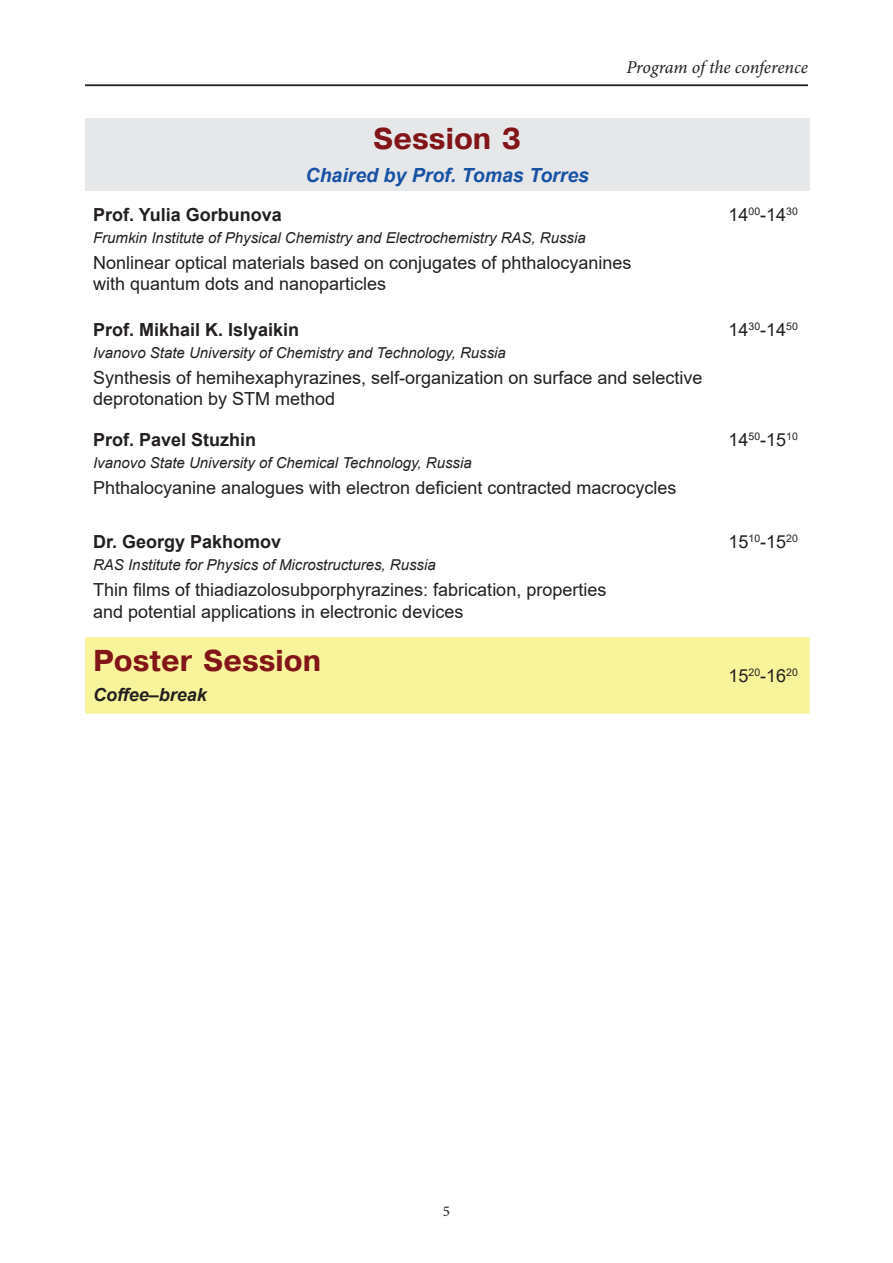
<style>
.page{position:relative;width:893px;height:1263px;background:#fff}
.page>*{position:absolute;margin:0;border:0;box-sizing:border-box;transform-origin:0 0}
.t1{font:30px "Pragmatica Bold Cyrillic";color:#811518}
.t2{font:italic 700 19.5px "Arial";color:#1752a4}
.t3{font:18px/21.6px "Arial";color:#231f20}
.t4{font:700 18px "Arial";color:#231f20}
.t5{font:italic 18px "Minion Pro";letter-spacing:-.01em;color:#231f20}
.t6{font:italic 700 18px "Arial";color:#231f20}
.t7{font:italic 15px "Arial";color:#231f20}
.t8{font:15px "Minion Pro";color:#231f20}
</style>
<div class="page">
<hr style="left:85px;top:85px;width:723px;height:1px;background:#231f20">
<div style="left:85px;top:118px;width:725px;height:73px;background:#e6e7e9"></div>
<div style="left:85px;top:637px;width:725px;height:77px;background:#f8f49c"></div>
<h1 class="t1" style="left:373px;top:122px;width:150px">Session 3</h1>
<p class="t2" style="left:306px;top:162px;width:285px">Chaired by Prof. Tomas Torres</p>
<p class="t5" style="left:626px;top:55px;width:183px">Program of the conference</p>
<p class="t4" style="left:93px;top:202px;width:190px">Prof. Yulia Gorbunova</p>
<p class="t7" style="left:93px;top:228px;width:494px">Frumkin Institute of Physical Chemistry and Electrochemistry RAS, Russia</p>
<p class="t3" style="left:93px;top:252px;width:540px">Nonlinear optical materials based on conjugates of phthalocyanines with quantum dots and nanoparticles</p>
<p class="t4" style="left:93px;top:316px;width:208px">Prof. Mikhail K. Islyaikin</p>
<p class="t7" style="left:93px;top:343px;width:414px">Ivanovo State University of Chemistry and Technology, Russia</p>
<p class="t3" style="left:93px;top:366px;width:611px">Synthesis of hemihexaphyrazines, self-organization on surface and selective deprotonation by STM method</p>
<p class="t4" style="left:93px;top:427px;width:165px">Prof. Pavel Stuzhin</p>
<p class="t7" style="left:93px;top:453px;width:380px">Ivanovo State University of Chemical Technology, Russia</p>
<p class="t3" style="left:93px;top:477px;width:585px">Phthalocyanine analogues with electron deficient contracted macrocycles</p>
<p class="t4" style="left:93px;top:529px;width:190px">Dr. Georgy Pakhomov</p>
<p class="t7" style="left:93px;top:555px;width:344px">RAS Institute for Physics of Microstructures, Russia</p>
<p class="t3" style="left:93px;top:579px;width:515px">Thin films of thiadiazolosubporphyrazines: fabrication, properties and potential applications in electronic devices</p>
<h1 class="t1" style="left:93px;top:645px;width:230px">Poster Session</h1>
<p class="t6" style="left:93px;top:683px;width:115px">Coffee–break</p>
<p class="t3" style="left:728px;top:203px;width:71px">14<sup>00</sup>-14<sup>30</sup></p>
<p class="t3" style="left:728px;top:318px;width:71px">14<sup>30</sup>-14<sup>50</sup></p>
<p class="t3" style="left:728px;top:429px;width:71px">14<sup>50</sup>-15<sup>10</sup></p>
<p class="t3" style="left:728px;top:531px;width:71px">15<sup>10</sup>-15<sup>20</sup></p>
<p class="t3" style="left:728px;top:665px;width:71px">15<sup>20</sup>-16<sup>20</sup></p>
<p class="t8" style="left:443px;top:1201px;width:9px">5</p>
</div>
